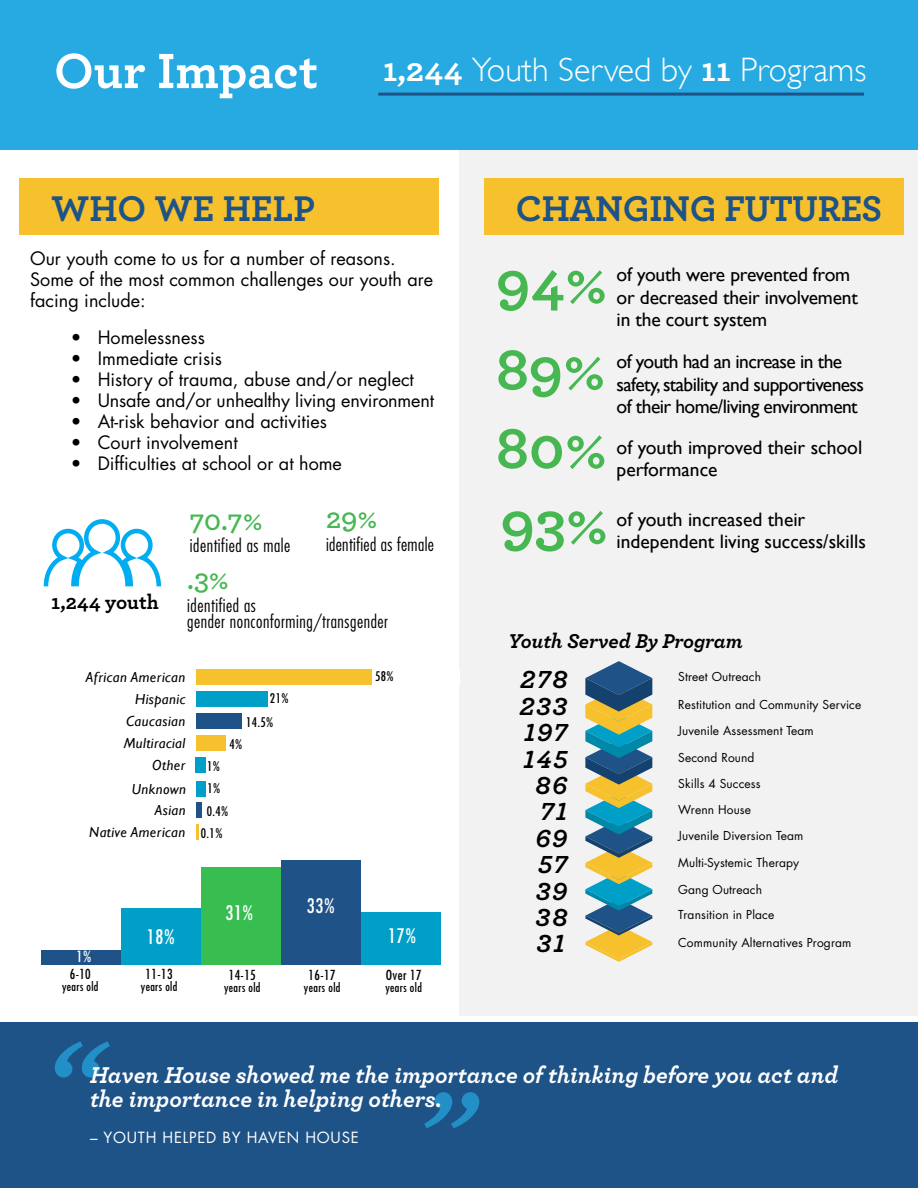
<style>
.page{position:relative;width:918px;height:1188px;background:#fff}
.page>*{position:absolute;margin:0;border:0;box-sizing:border-box;transform-origin:0 0}
.t1{font:italic 600 126.15px "Archer";color:#24aae1}
.t2{font:700 61.05px "Archer";color:#46b751}
.t3{font:700 51.9px "Archer";color:#fff}
.t4{font:700 37.5px "Archer";letter-spacing:-.01em;color:#1e5388}
.t5{font:300 33.9px "Gill Sans";color:#fff}
.t6{font:600 30px "Archer";color:#46b751}
.t7{font:italic 700 25.8px "Archer";letter-spacing:.07em;color:#000}
.t8{font:italic 700 24px/24px "Archer";color:#fff}
.t9{font:italic 700 21px "Archer";color:#000}
.t10{font:700 21px "Archer";color:#000}
.t11{font:19.5px/22.5px "Gill Sans";letter-spacing:-.01em;color:#000}
.t12{font:19.5px/22.5px "Gill Sans";letter-spacing:-.03em;color:#000}
.t13{font:condensed 19.5px "Futura Std";letter-spacing:.03em;color:#fff}
.t14{font:18px/21px "Futura Std";color:#000}
.t15{font:300 condensed 18px/16.5px "Futura Std";letter-spacing:.03em;color:#000}
.t16{font:15px "Futura Std";letter-spacing:.05em;color:#fff}
.t17{font:condensed 15px "Futura Std";color:#fff}
.t18{font:italic 14.55px "Gill Sans";letter-spacing:.03em;color:#000}
.t19{font:condensed 13.5px "Futura Std";letter-spacing:.03em;color:#000}
.t20{font:condensed 12.9px "Futura Std";color:#000}
.t21{font:12px "Futura Std";letter-spacing:.01em;color:#000}
.t22{font:condensed 12px "Futura Std";letter-spacing:.03em;color:#000}
.s1{font-family:"Archer";font-weight:700}
</style>
<div class="page">
<div style="left:459px;top:149px;width:459px;height:866px;background:#f2f2f2"></div>
<div style="left:0;top:1022px;width:918px;height:166px;background:#1e5388"></div>
<div style="left:0;top:0;width:918px;height:149px;background:#27aae1"></div>
<hr style="left:378px;top:93px;width:486px;height:3px;background:#1f5287">
<div style="left:19px;top:178px;width:420px;height:57px;background:#f7c12d"></div>
<div style="left:361px;top:913px;width:80px;height:52px;background:#009fc7"></div>
<div style="left:281px;top:860px;width:80px;height:105px;background:#1f5287"></div>
<div style="left:201px;top:867px;width:80px;height:98px;background:#38be50"></div>
<div style="left:121px;top:908px;width:80px;height:57px;background:#009fc7"></div>
<div style="left:41px;top:950px;width:80px;height:15px;background:#1f5287"></div>
<div style="left:197px;top:781px;width:9px;height:16px;background:#009fc7"></div>
<svg style="left:196px;top:824px;width:2px;height:16px"></svg>
<div style="left:196px;top:758px;width:10px;height:15px;background:#009fc7"></div>
<div style="left:181px;top:669px;width:279px;height:15px;background:#fff"></div>
<div style="left:196px;top:669px;width:175px;height:15px;background:#f7c12d"></div>
<div style="left:196px;top:691px;width:72px;height:16px;background:#009fc7"></div>
<div style="left:196px;top:713px;width:46px;height:16px;background:#1f5287"></div>
<div style="left:196px;top:735px;width:29px;height:16px;background:#f7c12d"></div>
<div style="left:196px;top:802px;width:5px;height:16px;background:#1f5287"></div>
<svg style="left:585px;top:661px;width:67px;height:301px"></svg>
<div style="left:484px;top:178px;width:419px;height:57px;background:#f7c12d"></div>
<svg style="left:44px;top:519px;width:117px;height:67px"></svg>
<p class="t3" style="left:54px;top:30px;width:266px">Our Impact</p>
<p class="t5" style="left:383px;top:51px;width:485px"><span class="s1">1,244</span> Youth Served by <span class="s1">11</span> Programs</p>
<p class="t4" style="left:51px;top:179px;width:266px">WHO WE HELP</p>
<p class="t14" style="left:30px;top:248px;width:404px">Our youth come to us for a number of reasons.<br>Some of the most common challenges our youth are facing include:</p>
<p class="t14" style="left:71px;top:327px;width:136px">• Homelessness</p>
<p class="t14" style="left:71px;top:348px;width:153px">• Immediate crisis</p>
<p class="t14" style="left:71px;top:369px;width:345px">• History of trauma, abuse and/or neglect</p>
<p class="t14" style="left:71px;top:390px;width:365px">• Unsafe and/or unhealthy living environment</p>
<p class="t14" style="left:71px;top:411px;width:258px">• At-risk behavior and activities</p>
<p class="t14" style="left:71px;top:432px;width:168px">• Court involvement</p>
<p class="t14" style="left:71px;top:453px;width:273px">• Difficulties at school or at home</p>
<p class="t10" style="left:51px;top:586px;width:109px">1,244 youth</p>
<p class="t6" style="left:190px;top:497px;width:74px">70.7%</p>
<p class="t15" style="left:190px;top:537px;width:102px">identified as male</p>
<p class="t6" style="left:326px;top:496px;width:53px">29%</p>
<p class="t15" style="left:326px;top:536px;width:110px">identified as female</p>
<p class="t6" style="left:187px;top:557px;width:43px">.3%</p>
<p class="t15" style="left:187px;top:597px;width:202px">identified as<br>gender nonconforming/transgender</p>
<p class="t18" style="left:86px;top:668px;width:101px">African American</p>
<p class="t20" style="left:375px;top:669px;width:20px">58%</p>
<p class="t18" style="left:135px;top:691px;width:52px">Hispanic</p>
<p class="t20" style="left:270px;top:690px;width:20px">21%</p>
<p class="t18" style="left:126px;top:713px;width:61px">Caucasian</p>
<p class="t20" style="left:246px;top:714px;width:29px">14.5%</p>
<p class="t18" style="left:124px;top:735px;width:63px">Multiracial</p>
<p class="t20" style="left:229px;top:737px;width:14px">4%</p>
<p class="t18" style="left:152px;top:757px;width:35px">Other</p>
<p class="t20" style="left:207px;top:759px;width:14px">1%</p>
<p class="t18" style="left:132px;top:780px;width:56px">Unknown</p>
<p class="t20" style="left:208px;top:781px;width:14px">1%</p>
<p class="t18" style="left:89px;top:824px;width:98px">Native American</p>
<p class="t20" style="left:201px;top:825px;width:23px">0.1%</p>
<p class="t18" style="left:155px;top:802px;width:32px">Asian</p>
<p class="t20" style="left:207px;top:804px;width:23px">0.4%</p>
<p class="t17" style="left:77px;top:948px;width:16px">1%</p>
<p class="t19" style="left:70px;top:966px;width:23px">6-10</p>
<p class="t22" style="left:62px;top:979px;width:38px">years old</p>
<p class="t13" style="left:147px;top:925px;width:29px">18%</p>
<p class="t19" style="left:146px;top:966px;width:29px">11-13</p>
<p class="t22" style="left:141px;top:980px;width:38px">years old</p>
<p class="t13" style="left:225px;top:901px;width:29px">31%</p>
<p class="t19" style="left:229px;top:966px;width:29px">14-15</p>
<p class="t22" style="left:224px;top:980px;width:38px">years old</p>
<p class="t13" style="left:307px;top:894px;width:29px">33%</p>
<p class="t19" style="left:309px;top:967px;width:29px">16-17</p>
<p class="t22" style="left:304px;top:980px;width:38px">years old</p>
<p class="t13" style="left:388px;top:924px;width:29px">17%</p>
<p class="t19" style="left:386px;top:967px;width:38px">Over 17</p>
<p class="t22" style="left:385px;top:981px;width:38px">years old</p>
<p class="t4" style="left:516px;top:179px;width:368px">CHANGING FUTURES</p>
<p class="t2" style="left:496px;top:235px;width:113px">94%</p>
<p class="t2" style="left:496px;top:321px;width:111px">89%</p>
<p class="t2" style="left:496px;top:400px;width:113px">80%</p>
<p class="t2" style="left:500px;top:475px;width:109px">93%</p>
<p class="t11" style="left:617px;top:263px;width:243px">of youth were prevented from or decreased their involvement in the court system</p>
<p class="t12" style="left:617px;top:350px;width:249px">of youth had an increase in the safety, stability and supportiveness of their home/living environment</p>
<p class="t11" style="left:617px;top:436px;width:247px">of youth improved their school performance</p>
<p class="t11" style="left:617px;top:508px;width:251px">of youth increased their independent living success/skills</p>
<p class="t9" style="left:508px;top:624px;width:236px">Youth Served By Program</p>
<p class="t7" style="left:520px;top:659px;width:48px">278</p>
<p class="t21" style="left:678px;top:669px;width:84px">Street Outreach</p>
<p class="t7" style="left:519px;top:686px;width:49px">233</p>
<p class="t21" style="left:678px;top:697px;width:185px">Restitution and Community Service</p>
<p class="t7" style="left:524px;top:712px;width:45px">197</p>
<p class="t21" style="left:678px;top:723px;width:137px">Juvenile Assessment Team</p>
<p class="t7" style="left:523px;top:739px;width:45px">145</p>
<p class="t21" style="left:678px;top:750px;width:78px">Second Round</p>
<p class="t7" style="left:535px;top:765px;width:33px">86</p>
<p class="t7" style="left:540px;top:791px;width:28px">71</p>
<p class="t21" style="left:678px;top:776px;width:84px">Skills 4 Success</p>
<p class="t21" style="left:678px;top:801px;width:74px">Wrenn House</p>
<p class="t7" style="left:536px;top:818px;width:33px">69</p>
<p class="t21" style="left:678px;top:828px;width:127px">Juvenile Diversion Team</p>
<p class="t7" style="left:538px;top:844px;width:30px">57</p>
<p class="t21" style="left:678px;top:855px;width:123px">Multi-Systemic Therapy</p>
<p class="t7" style="left:536px;top:871px;width:33px">39</p>
<p class="t21" style="left:678px;top:882px;width:85px">Gang Outreach</p>
<p class="t7" style="left:536px;top:897px;width:33px">38</p>
<p class="t7" style="left:537px;top:923px;width:30px">31</p>
<p class="t21" style="left:678px;top:907px;width:98px">Transition in Place</p>
<p class="t21" style="left:678px;top:935px;width:175px">Community Alternatives Program</p>
<h1 class="t1" style="left:43px;top:989px;width:59px">“</h1>
<p class="t8" style="left:90px;top:1061px;width:750px">Haven House showed me the importance of thinking before you act and the importance in helping others.</p>
<p class="t16" style="left:90px;top:1128px;width:270px">– YOUTH HELPED BY HAVEN HOUSE</p>
<h1 class="t1" style="left:416px;top:1039px;width:59px">”</h1>
</div>
